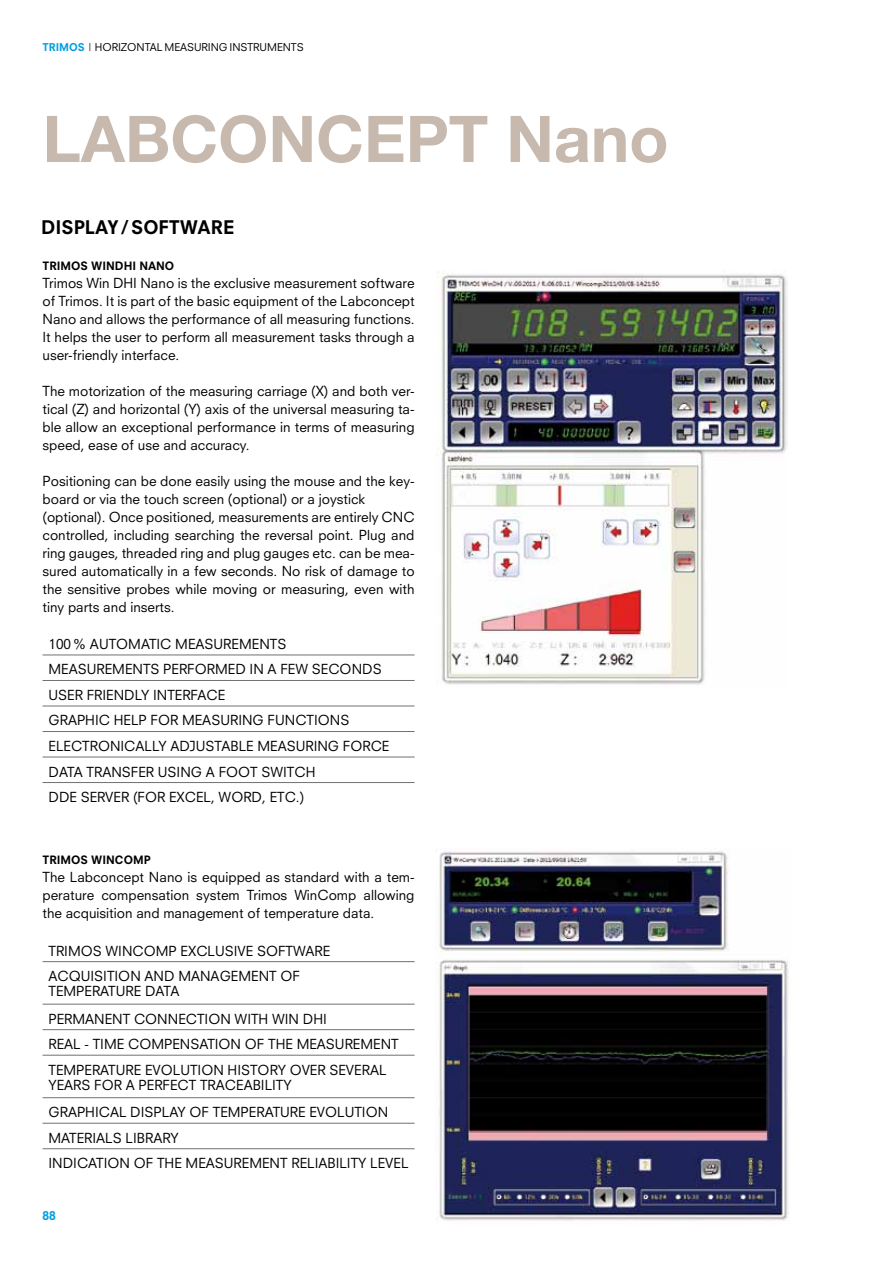
<style>
.page{position:relative;width:893px;height:1263px;background:#fff}
.page>*{position:absolute;margin:0;border:0;box-sizing:border-box;transform-origin:0 0}
.t1{font:700 64.5px "Helvetica Neue";color:#c7b9ae}
.t2{font:800 18.3px "Neuzeit S";color:#000}
.t3{font:13.5px/18px "Neuzeit S";color:#000}
.t4{font:800 12px "Neuzeit S";color:#009ee0}
.t5{font:800 11.25px "Neuzeit S";color:#000}
.t6{font:10.5px "Neuzeit S";letter-spacing:-.005em;color:#000}
.s1{font-weight:800;color:#009ee0}
</style>
<div class="page">
<img style="left:437px;top:270px;width:350px;height:415px">
<img style="left:436px;top:851px;width:353px;height:370px">
<hr style="left:43px;top:655px;width:372px;height:1px;background:#707172">
<hr style="left:43px;top:680px;width:372px;height:1px;background:#707172">
<hr style="left:43px;top:706px;width:372px;height:1px;background:#707172">
<hr style="left:43px;top:731px;width:372px;height:1px;background:#707172">
<hr style="left:43px;top:757px;width:372px;height:1px;background:#707172">
<hr style="left:43px;top:782px;width:372px;height:1px;background:#707172">
<hr style="left:43px;top:961px;width:372px;height:1px;background:#707172">
<hr style="left:43px;top:1004px;width:372px;height:1px;background:#707172">
<hr style="left:43px;top:1029px;width:372px;height:1px;background:#707172">
<hr style="left:43px;top:1055px;width:372px;height:1px;background:#707172">
<hr style="left:43px;top:1097px;width:372px;height:1px;background:#707172">
<hr style="left:43px;top:1123px;width:372px;height:1px;background:#707172">
<hr style="left:43px;top:1148px;width:372px;height:1px;background:#707172">
<p class="t6" style="left:43px;top:41px;width:263px"><span class="s1">TRI MOS</span> | HORIZONTAL MEASURING INSTRUMENTS</p>
<h1 class="t1" style="left:43px;top:99px;width:628px">LABCONCEPT Nano</h1>
<h2 class="t2" style="left:41px;top:216px;width:192px">DISPLAY/ SOFTWARE</h2>
<p class="t5" style="left:43px;top:259px;width:133px">TRI MOS WINDHI NANO</p>
<p class="t3" style="left:43px;top:274px;width:374px;text-align:justify">Trimos Win DHI Nano is the exclusive measurement software of Trimos. It is part of the basic equipment of the Labconcept Nano and allows the performance of all measuring functions.<br>It helps the user to perform all measurement tasks through a user-friendly interface.</p>
<p class="t3" style="left:43px;top:382px;width:374px;text-align:justify">The motorization of the measuring carriage (X) and both ver&shy;tical (Z) and horizontal (Y) axis of the universal measuring ta&shy;ble allow an exceptional performance in terms of measuring speed, ease of use and accuracy.</p>
<p class="t3" style="left:43px;top:472px;width:374px">Positioning can be done easily using the mouse and the key&shy;board or via the touch screen (optional) or a joystick (optional). Once positioned, measurements are entirely CNC controlled, including searching the reversal point. Plug and ring gauges, threaded ring and plug gauges etc. can be mea&shy;sured automatically in a few seconds. No risk of damage to the sensitive probes while moving or measuring, even with tiny parts and inserts.</p>
<p class="t3" style="left:49px;top:631px;width:342px;line-height:25.5px">100% AUTOMATIC MEASUREMENTS MEASUREMENTS PERFORMED IN A FEW SECONDS USER FRIENDLY INTERFACE<br>GRAPHIC HELP FOR MEASURING FUNCTIONS ELECTRONICALLY ADJUSTABLE MEASURING FORCE DATA TRANSFER USING A FOOT SWITCH<br>DDE SERVER (FOR EXCEL, WORD, ETC.)</p>
<p class="t5" style="left:43px;top:853px;width:58px">TRI MOS WINCO</p>
<p class="t5" style="left:133px;top:853px;width:19px">MP</p>
<p class="t3" style="left:43px;top:868px;width:374px;text-align:justify">The Labconcept Nano is equipped as standard with a tem&shy;perature compensation system Trimos WinComp allowing the acquisition and management of temperature data.</p>
<p class="t3" style="left:49px;top:938px;width:283px;line-height:25.5px">TRIMOS WINCOMP EXCLUSIVE SOFTWARE<br>ACQUISITION AND MANAGEMENT OF</p>
<p class="t3" style="left:49px;top:977px;width:280px;line-height:27.6px">TEMPERATURE DATA<br>PERMANENT CONNECTION WITH WIN DHI</p>
<p class="t3" style="left:49px;top:1031px;width:352px;line-height:25.5px">REAL - TIME COMPENSATION OF THE MEASUREMENT<br>TEMPERATURE EVOLUTION HISTORY OVER SEVERAL</p>
<p class="t3" style="left:49px;top:1071px;width:341px;line-height:27.5px">YEARS FOR A PERFECT TRACEABILITY<br>GRAPHICAL DISPLAY OF TEMPERATURE EVOLUTION</p>
<p class="t3" style="left:49px;top:1125px;width:361px;line-height:25.5px">MATERIALS LIBRARY<br>INDICATION OF THE MEASUREMENT RELIABILITY LEVEL</p>
<p class="t4" style="left:43px;top:1209px;width:15px">88</p>
</div>
